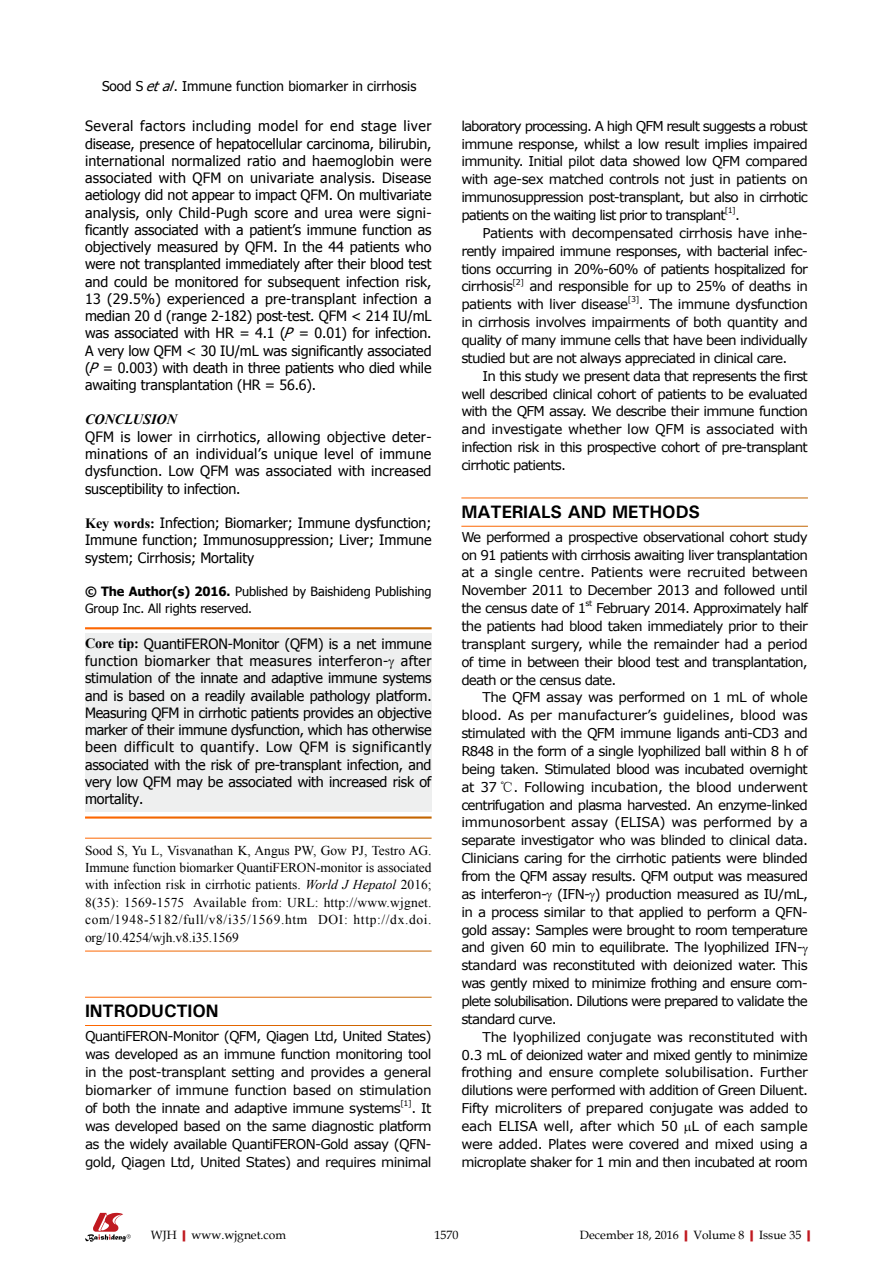
<style>
.page{position:relative;width:893px;height:1263px;background:#fff}
.page>*{position:absolute;margin:0;border:0;box-sizing:border-box;transform-origin:0 0}
.t1{font:700 18px "Univers";letter-spacing:-.01em;color:#000}
.t2{font:14.25px/17.2px "Tahoma";letter-spacing:-.005em;color:#000;text-align:justify}
.t3{font:14.25px/17.4px "Tahoma";letter-spacing:.02em;color:#000}
.t4{font:13.5px/17.9px "Verdana";letter-spacing:-.05em;color:#000;text-align:justify}
.t5{font:13.5px/17.4px "Times New Roman";letter-spacing:.045em;color:#000;text-align:justify}
.t6{font:13.5px "Verdana";letter-spacing:-.02em;color:#000}
.t7{font:13.5px "Verdana";letter-spacing:-.03em;color:#000}
.t8{font:13.5px "Verdana";letter-spacing:-.015em;color:#000}
.t9{font:13.5px "Verdana";letter-spacing:-.07em;color:#000}
.t10{font:13.5px "Tahoma";color:#000}
.t11{font:13.5px "Verdana";letter-spacing:-.025em;color:#000}
.t12{font:12.75px/17.2px "Tahoma";letter-spacing:-.005em;color:#000}
.t13{font:12px "Book Antiqua";color:#000}
.t14{font:7.8px "Verdana";color:#000}
.s1{font-style:italic}
.s2{font-family:"Times New Roman";font-weight:700;font-style:italic}
.s3{font-family:"Times New Roman";font-weight:700}
.s4{font-weight:700}
.s5{font-family:"Sim Sun";font-size:14.25px}
.s6{font-weight:700;color:#c01920}
</style>
<div class="page">
<div style="left:85px;top:633px;width:347px;height:179px;background:#eeefef"></div>
<svg style="left:85px;top:1213px;width:46px;height:29px"></svg>
<p class="t10" style="left:102px;top:77px;width:316px">Sood S <span class="s1">etal</span>. Immune function biomarker in cirrhosis</p>
<p class="t2" style="left:85px;top:117px;width:348px">Several factors including model for end stage liver disease, presence of hepato-cellular carcinoma, bilirubin, international normalized ratio and haemoglobin were associated with QFM on univariate analysis. Disease aetiology did not appear to impact QFM. On multivariate analysis, only Child-Pugh score and urea were signi&shy;ficantly associated with a patient’s immune function as objectively measured by QFM. In the 44 patients who were not transplanted immediately after their blood test and could be monitored for sub-sequent infection risk, 13 (29.5%) experienced a pre-transplant infection a median 20 d (range 2-182) post-test. QFM &lt; 214 IU/mL was associated with HR = 4.1 (<span class="s1">P</span> = 0.01) for infection.<br>A very low QFM &lt; 30 IU/mL was significantly associated (<span class="s1">P</span> = 0.003) with death in three patients who died while awaiting transplantation (HR = 56.6).</p>
<p class="t3" style="left:85px;top:410px;width:348px"><span class="s2">CONCLUSION<br></span>QFM is lower in cirrhotics, allowing objective deter&shy;minations of an individual’s unique level of immune dysfunction. Low QFM was associated with increased susceptibility to infection.</p>
<p class="t2" style="left:85px;top:514px;width:348px"><span class="s3">Key words:</span> Infection; Biomarker; Immune dysfunction; Immune function; Immunosuppression; Liver; Immune system; Cirrhosis; Mortality</p>
<p class="t12" style="left:85px;top:582px;width:348px"><span class="s4">© The Author(s) 2016.</span> Published by Baishideng Publishing<br>Group Inc. All rights reserved.</p>
<p class="t2" style="left:85px;top:634px;width:348px"><span class="s3">Core tip:</span> QuantiFERON-Monitor (QFM) is a net immune function biomarker that measures interferon- after stimulation of the innate and adaptive immune systems and is based on a readily available pathology platform.<br>Measuring QFM in cirrhotic patients provides an objective marker of their immune dysfunction, which has otherwise been difficult to quantify. Low QFM is significantly associated with the risk of pre-transplant infection, and very low QFM may be associated with increased risk of mortality.</p>
<p class="t5" style="left:85px;top:841px;width:348px">Sood S, Yu L, Visvanathan K, Angus PW, Gow PJ, Testro AG.<br>Immune function biomarker QuantiFERON-monitor is associated with infection risk in cirrhotic patients. <span class="s1">World J Hepatol</span> 2016; 8(35): 1569-1575 Available from: URL: http://www.wjgnet. com/1948-5182/full/v8/i35/1569.htm DOI: http://dx.doi. org/10.4254/wjh.v8.i35.1569</p>
<p class="t1" style="left:85px;top:999px;width:135px">INTRODUCTION</p>
<p class="t4" style="left:85px;top:1026px;width:348px">QuantiFERON-Monitor (QFM, Qiagen Ltd, United States) was developed as an immune function monitoring tool in the post-transplant setting and provides a general biomarker of immune function based on stimulation of both the innate and adaptive immune systems</p>
<p class="t14" style="left:400px;top:1097px;width:13px">[1]</p>
<p class="t4" style="left:85px;top:1098px;width:348px;text-indent:326px">. It was developed based on the same diagnostic platform as the widely available QuantiFERON-Gold assay (QFN&shy;gold, Qiagen Ltd, United States) and requires minimal</p>
<p class="t4" style="left:461px;top:117px;width:348px">laboratory processing. A high QFM result suggests a robust immune response, whilst a low result implies impaired immunity. Initial pilot data showed low QFM compared with age-sex matched controls not just in patients on immunosuppression post-transplant, but also in cirrhotic patients on the waiting list prior to transplant</p>
<p class="t14" style="left:725px;top:205px;width:13px">[1]</p>
<p class="t4" style="left:735px;top:206px;width:6px">.</p>
<p class="t7" style="left:483px;top:224px;width:325px">Patients with decompensated cirrhosis have inhe-</p>
<p class="t4" style="left:461px;top:242px;width:346px">rently impaired immune responses, with bacterial infec-</p>
<p class="t4" style="left:461px;top:260px;width:348px">tions occurring in 20%-60% of patients hospitalized for</p>
<p class="t4" style="left:461px;top:277px;width:53px">cirrhosis</p>
<p class="t14" style="left:513px;top:276px;width:13px">[2]</p>
<p class="t4" style="left:461px;top:277px;width:348px;text-indent:68px">and responsible for up to 25% of deaths in patients with liver disease</p>
<p class="t14" style="left:628px;top:294px;width:13px">[3]</p>
<p class="t4" style="left:639px;top:295px;width:170px">. The immune dysfunction</p>
<p class="t4" style="left:461px;top:313px;width:348px">in cirrhosis involves impairments of both quantity and</p>
<p class="t4" style="left:461px;top:331px;width:348px">quality of many immune cells that have been individually</p>
<p class="t4" style="left:461px;top:349px;width:327px">studied but are not always appreciated in clinical care.</p>
<p class="t4" style="left:483px;top:367px;width:327px">In this study we present data that represents the first</p>
<p class="t4" style="left:461px;top:384px;width:348px">well described clinical cohort of patients to be evaluated</p>
<p class="t4" style="left:461px;top:402px;width:348px">with the QFM assay. We describe their immune function</p>
<p class="t11" style="left:461px;top:420px;width:348px">and investigate whether low QFM is associated with</p>
<p class="t4" style="left:461px;top:438px;width:348px">infection risk in this prospective cohort of pre-transplant</p>
<p class="t4" style="left:461px;top:456px;width:106px">cirrhotic patients.</p>
<p class="t1" style="left:461px;top:501px;width:240px">MATERIALS AND METHODS</p>
<p class="t4" style="left:461px;top:528px;width:348px">We performed a prospective observational cohort study on 91 patients with cirrhosis awaiting liver transplantation at a single centre. Patients were recruited between November 2011 to December 2013 and followed until the census date of 1</p>
<p class="t14" style="left:585px;top:598px;width:8px">st</p>
<p class="t4" style="left:596px;top:599px;width:213px">February 2014. Approximately half</p>
<p class="t4" style="left:461px;top:617px;width:348px">the patients had blood taken immediately prior to their</p>
<p class="t4" style="left:461px;top:635px;width:348px">transplant surgery, while the remainder had a period</p>
<p class="t4" style="left:461px;top:653px;width:348px">of time in between their blood test and transplantation,</p>
<p class="t4" style="left:461px;top:671px;width:156px">death or the census date.</p>
<p class="t4" style="left:483px;top:688px;width:327px">The QFM assay was performed on 1 mL of whole</p>
<p class="t8" style="left:461px;top:706px;width:348px">blood. As per manufacturer’s guidelines, blood was</p>
<p class="t4" style="left:461px;top:724px;width:348px">stimulated with the QFM immune ligands anti-CD3 and</p>
<p class="t4" style="left:461px;top:742px;width:348px">R848 in the form of a single lyophilized ball within 8 h of</p>
<p class="t4" style="left:461px;top:760px;width:348px">being taken. Stimulated blood was incubated overnight</p>
<p class="t6" style="left:461px;top:778px;width:348px">at 37 <span class="s5">℃</span>. Following incubation, the blood underwent</p>
<p class="t4" style="left:461px;top:795px;width:348px">centrifugation and plasma harvested. An enzyme-linked</p>
<p class="t8" style="left:461px;top:813px;width:348px">immunosorbent assay (ELISA) was performed by a</p>
<p class="t4" style="left:461px;top:831px;width:348px">separate investigator who was blinded to clinical data.</p>
<p class="t4" style="left:461px;top:849px;width:348px">Clinicians caring for the cirrhotic patients were blinded</p>
<p class="t4" style="left:461px;top:867px;width:348px">from the QFM assay results. QFM output was measured</p>
<p class="t4" style="left:461px;top:885px;width:348px">as interferon- (IFN- ) production measured as IU/mL,</p>
<p class="t4" style="left:461px;top:903px;width:348px">in a process similar to that applied to perform a QFN-</p>
<p class="t4" style="left:461px;top:920px;width:348px">gold assay: Samples were brought to room temperature</p>
<p class="t4" style="left:461px;top:938px;width:343px">and given 60 min to equilibrate. The lyophilized IFN-</p>
<p class="t4" style="left:461px;top:956px;width:348px">standard was reconstituted with deionized water. This</p>
<p class="t4" style="left:461px;top:974px;width:346px">was gently mixed to minimize frothing and ensure com-</p>
<p class="t9" style="left:461px;top:992px;width:348px">plete solubilisation. Dilutions were prepared to validate the</p>
<p class="t4" style="left:461px;top:1010px;width:97px">standard curve.</p>
<p class="t6" style="left:483px;top:1027px;width:327px">The lyophilized conjugate was reconstituted with</p>
<p class="t4" style="left:461px;top:1045px;width:348px">0.3 mL of deionized water and mixed gently to minimize</p>
<p class="t6" style="left:461px;top:1063px;width:348px">frothing and ensure complete solubilisation. Further</p>
<p class="t4" style="left:461px;top:1081px;width:348px">dilutions were performed with addition of Green Diluent.</p>
<p class="t7" style="left:461px;top:1099px;width:348px">Fifty microliters of prepared conjugate was added to</p>
<p class="t8" style="left:461px;top:1117px;width:348px">each ELISA well, after which 50 L of each sample</p>
<p class="t7" style="left:461px;top:1134px;width:348px">were added. Plates were covered and mixed using a</p>
<p class="t4" style="left:461px;top:1152px;width:348px">microplate shaker for 1 min and then incubated at room</p>
<p class="t13" style="left:151px;top:1226px;width:137px">WJH<span class="s6">|</span>www.wjgnet.com</p>
<p class="t13" style="left:434px;top:1226px;width:25px">1570</p>
<p class="t13" style="left:580px;top:1226px;width:237px">December 18, 2016<span class="s6">|</span>Volume 8<span class="s6">|</span>Issue 35<span class="s6">|</span></p>
</div>
